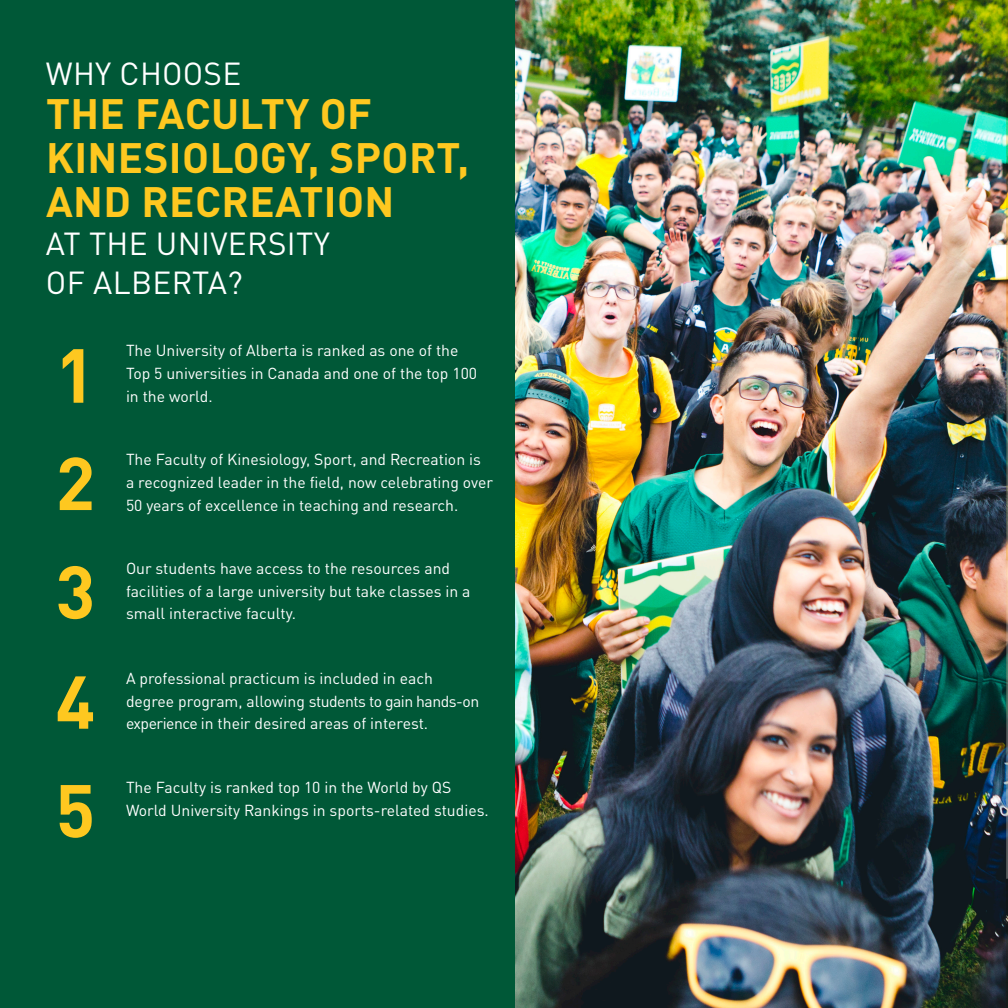
<style>
.page{position:relative;width:1008px;height:1008px;background:#fff}
.page>*{position:absolute;margin:0;border:0;box-sizing:border-box;transform-origin:0 0}
.Body_9pt__white{font:700 75.25px "DIN Pro";color:#fec820}
.Body_9pt__white-2{font:700 73.5px "DIN Pro";color:#fec820}
.Page_Title__gold{font:700 42px/43.8px "DIN Pro";letter-spacing:.01em;color:#fec820}
.Subtitle{font:31.5px "DIN Pro";letter-spacing:.01em;color:#fff}
.Body_9pt__white-3{font:15.75px/22.8px "DIN Pro";color:#fff}
</style>
<div class="page">
<img style="left:514px;top:0;width:492px;height:1008px">
<div style="left:0;top:0;width:514px;height:1008px;background:#005837"></div>
<img style="left:1006px;top:0;width:2px;height:1008px">
<p class="Subtitle" style="left:46px;top:49px;width:197px">WHY CHOOSE</p>
<p class="Page_Title__gold" style="left:46px;top:87px;width:425px">THE FACULTY OF<br>KINESIOLOGY, SPORT,<br>AND RECREATION</p>
<p class="Subtitle" style="left:46px;top:219px;width:286px">AT THE UNIVERSITY</p>
<p class="Subtitle" style="left:46px;top:258px;width:198px">OF ALBERTA?</p>
<p class="Body_9pt__white" style="left:55px;top:313px;width:42px">1</p>
<p class="Body_9pt__white-2" style="left:55px;top:422px;width:41px">2</p>
<p class="Body_9pt__white-2" style="left:55px;top:531px;width:41px">3</p>
<p class="Body_9pt__white-2" style="left:55px;top:641px;width:41px">4</p>
<p class="Body_9pt__white-2" style="left:55px;top:750px;width:41px">5</p>
<p class="Body_9pt__white-3" style="left:126px;top:338px;width:353px">The University of Alberta is ranked as one of the<br>Top 5 universities in Canada and one of the top 100 in the world.</p>
<p class="Body_9pt__white-3" style="left:126px;top:447px;width:369px">The Faculty of Kinesiology, Sport, and Recreation is a recognized leader in the field, now celebrating over<br>50 years of excellence in teaching and research.</p>
<p class="Body_9pt__white-3" style="left:126px;top:555px;width:346px">Our students have access to the resources and facilities of a large university but take classes in a small interactive faculty.</p>
<p class="Body_9pt__white-3" style="left:126px;top:665px;width:355px">A professional practicum is included in each degree program, allowing students to gain hands-on experience in their desired areas of interest.</p>
<p class="Body_9pt__white-3" style="left:126px;top:775px;width:364px">The Faculty is ranked top 10 in the World by QS<br>World University Rankings in sports-related studies.</p>
</div>
